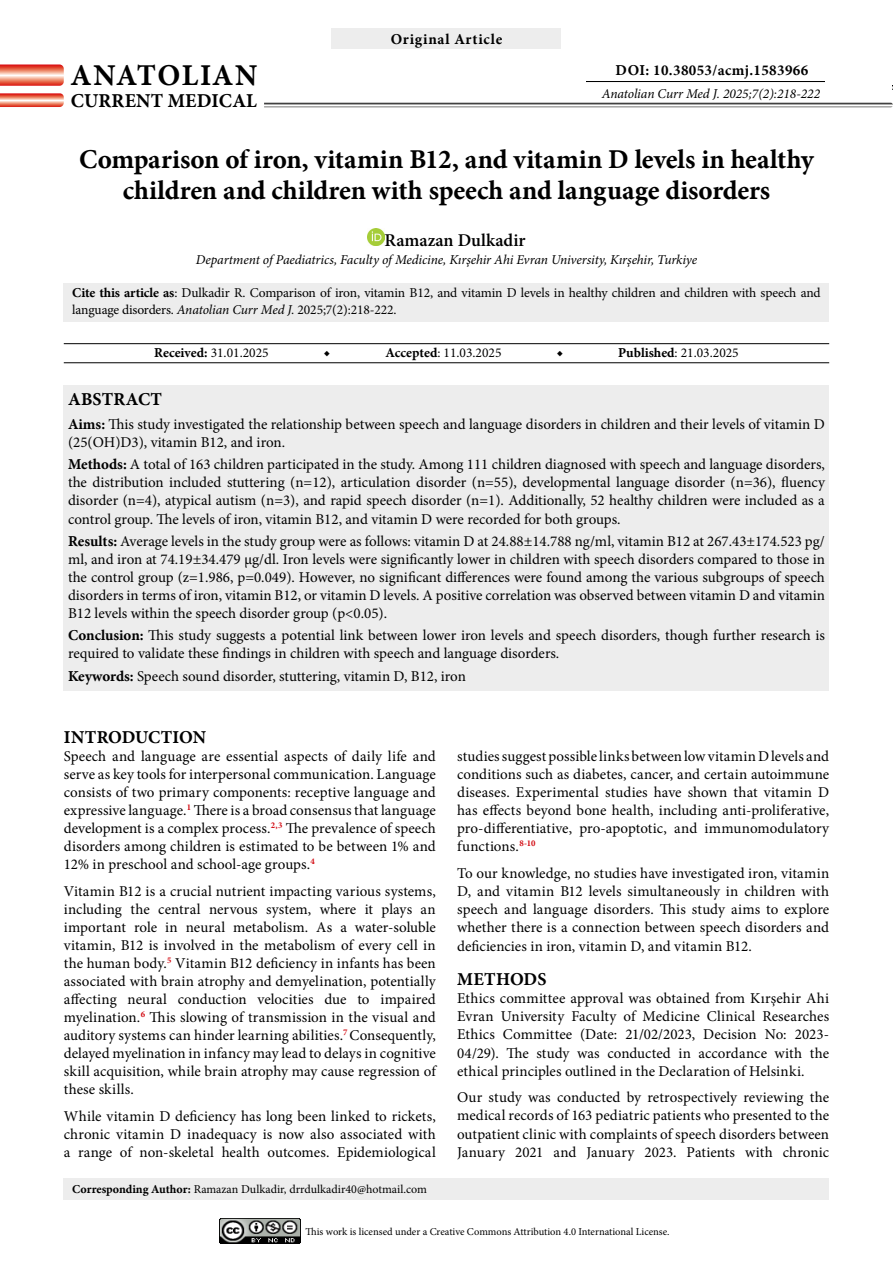
<style>
.page{position:relative;width:893px;height:1263px;background:#fff}
.page>*{position:absolute;margin:0;border:0;box-sizing:border-box;transform-origin:0 0}
.t1{font:700 30px "Minion Pro";letter-spacing:.04em;color:#000}
.t2{font:700 27px/30px "Minion Pro";color:#000;text-align:center}
.t3{font:700 19.5px "Minion Pro";letter-spacing:.01em;color:#000}
.t4{font:700 18px "Minion Pro";letter-spacing:.01em;color:#000}
.t5{font:600 18px "Minion Pro";color:#000}
.t6{font:15px/18px "Minion Pro";color:#000;text-align:justify}
.t7{font:700 15px "Minion Pro";letter-spacing:.025em;color:#000}
.t8{font:700 15px "Minion Pro";letter-spacing:.05em;color:#000}
.t9{font:13.5px/16.2px "Minion Pro";letter-spacing:-.01em;color:#000}
.t10{font:italic 13.5px "Minion Pro";letter-spacing:-.01em;color:#000}
.t11{font:700 13.5px "Minion Pro";color:#000}
.t12{font:12px "Minion Pro";color:#000}
.t13{font:10.5px "Minion Pro";letter-spacing:-.005em;color:#000}
.s1{font-weight:700}
.s2{font-style:italic}
</style>
<div class="page">
<div style="left:64px;top:1178px;width:765px;height:21px;background:#ededed"></div>
<img style="left:219px;top:1218px;width:81px;height:26px">
<svg style="left:0;top:93px;width:64px;height:14px"></svg>
<svg style="left:264px;top:103px;width:629px;height:4px"></svg>
<svg style="left:0;top:64px;width:64px;height:22px"></svg>
<hr style="left:587px;top:82px;width:238px;height:1px;background:#f5f5f5">
<div style="left:332px;top:29px;width:229px;height:20px;background:#ededed"></div>
<div style="left:64px;top:283px;width:765px;height:38px;background:#ededed"></div>
<hr style="left:64px;top:343px;width:765px;height:1px;background:#000">
<hr style="left:64px;top:362px;width:765px;height:1px;background:#000">
<div style="left:64px;top:385px;width:765px;height:31px;background:#ededed"></div>
<div style="left:64px;top:412px;width:765px;height:46px;background:#ededed"></div>
<div style="left:64px;top:452px;width:765px;height:82px;background:#ededed"></div>
<div style="left:64px;top:528px;width:765px;height:100px;background:#ededed"></div>
<div style="left:64px;top:623px;width:765px;height:46px;background:#ededed"></div>
<div style="left:64px;top:663px;width:765px;height:28px;background:#ededed"></div>
<img style="left:367px;top:229px;width:17px;height:17px">
<h1 class="t1" style="left:71px;top:54px;width:188px">ANATOLIAN</h1>
<h3 class="t3" style="left:71px;top:87px;width:188px">CURRENT MEDICAL</h3>
<p class="t8" style="left:391px;top:29px;width:113px">Original Article</p>
<p class="t7" style="left:616px;top:59px;width:194px">DOI: 10.38053/acmj.1583966</p>
<p class="t10" style="left:602px;top:84px;width:220px">Anatolian Curr Med J. 2025;7(2):218-222</p>
<h2 class="t2" style="left:79px;top:144px;width:736px">Comparison of iron, vitamin B12, and vitamin D levels in healthy children and children with speech and language disorders</h2>
<p class="t5" style="left:384px;top:227px;width:143px">Ramazan Dulkadir</p>
<p class="t10" style="left:196px;top:250px;width:503px">Department of Paediatrics, Faculty of Medicine, Kırşehir Ahi Evran University, Kırşehir, Turkiye</p>
<p class="t9" style="left:72px;top:285px;width:750px"><span class="s1">Cite this article as</span>: Dulkadir R. Comparison of iron, vitamin B12, and vitamin D levels in healthy children and children with speech and language disorders. <span class="s2">Anatolian Curr Med J.</span> 2025;7(2):218-222.</p>
<p class="t9" style="left:154px;top:345px;width:116px"><span class="s1">Received:</span> 31.01.2025</p>
<p class="t11" style="left:324px;top:344px;width:8px">◆</p>
<p class="t9" style="left:385px;top:345px;width:118px"><span class="s1">Accepted</span>: 11.03.2025</p>
<p class="t11" style="left:557px;top:344px;width:8px">◆</p>
<p class="t9" style="left:618px;top:345px;width:122px"><span class="s1">Published</span>: 21.03.2025</p>
<p class="t4" style="left:68px;top:386px;width:95px">ABSTRACT</p>
<p class="t6" style="left:68px;top:415px;width:758px"><span class="s1">Aims:</span> This study investigated the relationship between speech and language disorders in children and their levels of vitamin D (25(OH)D3), vitamin B12, and iron.</p>
<p class="t6" style="left:68px;top:456px;width:758px"><span class="s1">Methods:</span> A total of 163 children participated in the study. Among 111 children diagnosed with speech and language disorders, the distribution included stuttering (n=12), articulation disorder (n=55), developmental language disorder (n=36), fluency disorder (n=4), atypical autism (n=3), and rapid speech disorder (n=1). Additionally, 52 healthy children were included as a control group. The levels of iron, vitamin B12, and vitamin D were recorded for both groups.</p>
<p class="t6" style="left:68px;top:532px;width:758px"><span class="s1">Results:</span> Average levels in the study group were as follows: vitamin D at 24.88±14.788 ng/ml, vitamin B12 at 267.43±174.523 pg/ ml, and iron at 74.19±34.479 µg/dl. Iron levels were significantly lower in children with speech disorders compared to those in the control group (z=1.986, p=0.049). However, no significant differences were found among the various subgroups of speech disorders in terms of iron, vitamin B12, or vitamin D levels. A positive correlation was observed between vitamin D and vitamin B12 levels within the speech disorder group (p&lt;0.05).</p>
<p class="t6" style="left:68px;top:627px;width:758px"><span class="s1">Conclusion:</span> This study suggests a potential link between lower iron levels and speech disorders, though further research is required to validate these findings in children with speech and language disorders.</p>
<p class="t6" style="left:68px;top:667px;width:399px"><span class="s1">Keywords:</span> Speech sound disorder, stuttering, vitamin D, B12, iron</p>
<p class="t4" style="left:64px;top:724px;width:144px">INTRODUCTION</p>
<p class="t6" style="left:64px;top:747px;width:374px">Speech and language are essential aspects of daily life and serve as key tools for interpersonal communication. Language consists of two primary components: receptive language and expressive language.<sup>1</sup> There is a broad consensus that language development is a complex process.<sup>2,3</sup> The prevalence of speech disorders among children is estimated to be between 1% and 12% in preschool and school-age groups.<sup>4</sup></p>
<p class="t6" style="left:64px;top:882px;width:374px">Vitamin B12 is a crucial nutrient impacting various systems, including the central nervous system, where it plays an important role in neural metabolism. As a water-soluble vitamin, B12 is involved in the metabolism of every cell in the human body.<sup>5</sup> Vitamin B12 deficiency in infants has been associated with brain atrophy and demyelination, potentially affecting neural conduction velocities due to impaired myelination.<sup>6</sup> This slowing of transmission in the visual and auditory systems can hinder learning abilities.<sup>7</sup> Consequently, delayed myelination in infancy may lead to delays in cognitive skill acquisition, while brain atrophy may cause regression of these skills.</p>
<p class="t6" style="left:64px;top:1107px;width:374px">While vitamin D deficiency has long been linked to rickets, chronic vitamin D inadequacy is now also associated with a range of non-skeletal health outcomes. Epidemiological</p>
<p class="t12" style="left:72px;top:1181px;width:356px"><span class="s1">Corresponding Author:</span> Ramazan Dulkadir, drrdulkadir40@hotmail.com</p>
<p class="t6" style="left:457px;top:747px;width:374px">studies suggest possible links between low vitamin D levels and conditions such as diabetes, cancer, and certain autoimmune diseases. Experimental studies have shown that vitamin D has effects beyond bone health, including anti-proliferative, pro-differentiative, pro-apoptotic, and immunomodulatory functions.<sup>8-10</sup></p>
<p class="t6" style="left:457px;top:864px;width:374px">To our knowledge, no studies have investigated iron, vitamin D, and vitamin B12 levels simultaneously in children with speech and language disorders. This study aims to explore whether there is a connection between speech disorders and deficiencies in iron, vitamin D, and vitamin B12.</p>
<p class="t4" style="left:457px;top:966px;width:91px">METHODS</p>
<p class="t6" style="left:457px;top:989px;width:374px">Ethics committee approval was obtained from Kırşehir Ahi Evran University Faculty of Medicine Clinical Researches Ethics Committee (Date: 21/02/2023, Decision No: 2023- 04/29). The study was conducted in accordance with the ethical principles outlined in the Declaration of Helsinki.</p>
<p class="t6" style="left:457px;top:1088px;width:374px">Our study was conducted by retrospectively reviewing the medical records of 163 pediatric patients who presented to the outpatient clinic with complaints of speech disorders between January 2021 and January 2023. Patients with chronic</p>
<p class="t13" style="left:306px;top:1224px;width:366px">This work is licensed under a Creative Commons Attribution 4.0 International License.</p>
</div>
